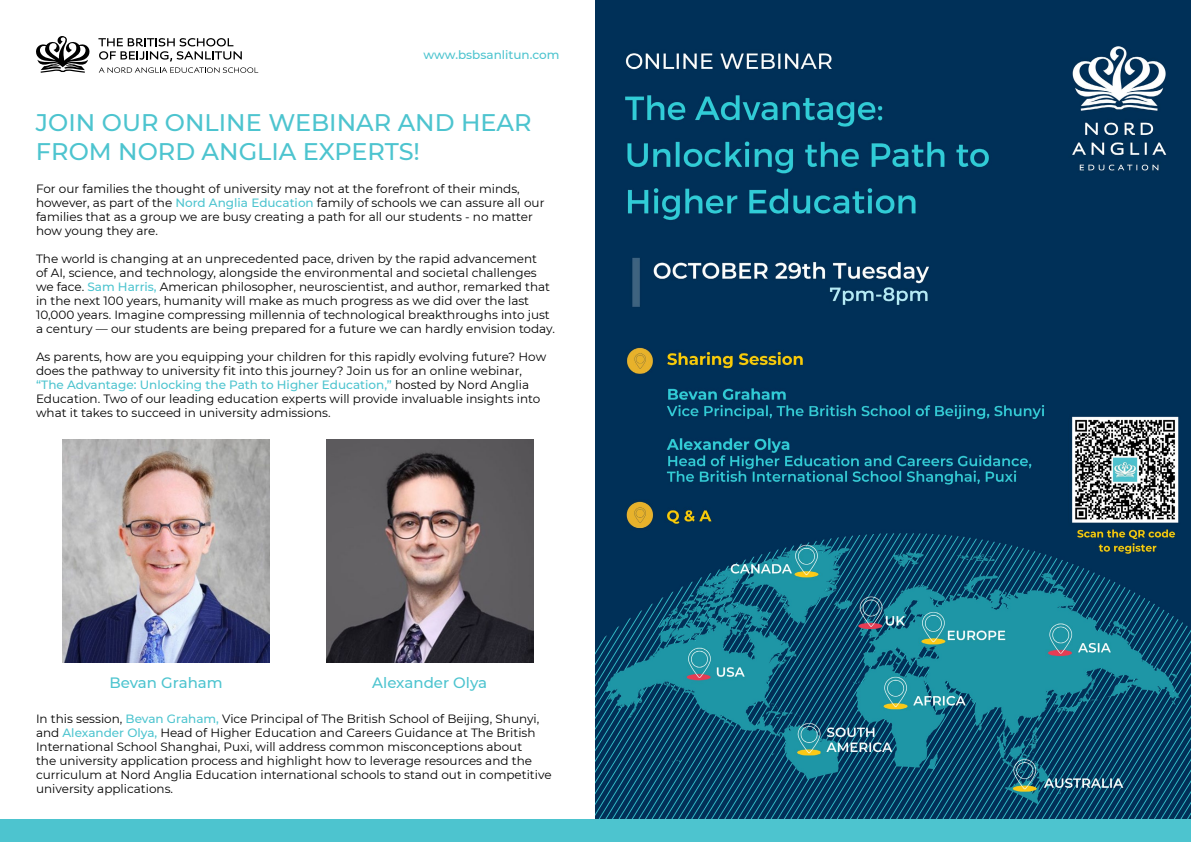
<style>
.page{position:relative;width:1191px;height:842px;background:#fff}
.page>*{position:absolute;margin:0;border:0;box-sizing:border-box;transform-origin:0 0}
.t1{font:500 24px/28.8px "Montserrat";color:#4dc4cf}
.t2{font:500 15px "Montserrat";color:#4dc4cf}
.t3{font:12px/14px "Montserrat";color:#000}
.t4{font:500 12px "Montserrat";color:#4dc4cf}
.s1{font-weight:500;color:#4dc4cf}
</style>
<div class="page">
<svg style="left:36px;top:36px;width:54px;height:37px"></svg>
<svg style="left:98px;top:38px;width:160px;height:35px"></svg>
<div style="left:0;top:819px;width:595px;height:23px;background:#4dc4cf"></div>
<div style="left:595px;top:819px;width:596px;height:23px;background:#4dc4cf"></div>
<img style="left:595px;top:0;width:596px;height:819px">
<img style="left:63px;top:439px;width:206px;height:223px">
<img style="left:326px;top:439px;width:207px;height:223px">
<p class="t4" style="left:423px;top:47px;width:137px">www.bsbsanlitun.com</p>
<h1 class="t1" style="left:36px;top:107px;width:497px">JOIN OUR ONLINE WEBINAR AND HEAR<br>FROM NORD ANGLIA EXPERTS!</h1>
<p class="t3" style="left:36px;top:181px;width:510px">For our families the thought of university may not at the forefront of their minds, however, as part of the <span class="s1">Nord Anglia Education</span> family of schools we can assure all our families that as a group we are busy creating a path for all our students - no matter how young they are.</p>
<p class="t3" style="left:36px;top:251px;width:520px">The world is changing at an unprecedented pace, driven by the rapid advancement<br>of AI, science, and technology, alongside the environmental and societal challenges we face. <span class="s1">Sam Harris,</span> American philosopher, neuroscientist, and author, remarked that in the next 100 years, humanity will make as much progress as we did over the last 10,000 years. Imagine compressing millennia of technological breakthroughs into just a century — our students are being prepared for a future we can hardly envision today.</p>
<p class="t3" style="left:36px;top:349px;width:512px">As parents, how are you equipping your children for this rapidly evolving future? How does the pathway to university fit into this journey? Join us for an online webinar, <span class="s1">“The Advantage: Unlocking the Path to Higher Education,”</span> hosted by Nord Anglia Education. Two of our leading education experts will provide invaluable insights into what it takes to succeed in university admissions.</p>
<p class="t2" style="left:109px;top:672px;width:115px">Bevan Graham</p>
<p class="t2" style="left:372px;top:672px;width:116px">Alexander Olya</p>
<p class="t3" style="left:36px;top:711px;width:517px">In this session, <span class="s1">Bevan Graham,</span> Vice Principal of The British School of Beijing, Shunyi, and <span class="s1">Alexander Olya,</span> Head of Higher Education and Careers Guidance at The British International School Shanghai, Puxi, will address common misconceptions about<br>the university application process and highlight how to leverage resources and the curriculum at Nord Anglia Education international schools to stand out in competitive university applications.</p>
</div>
